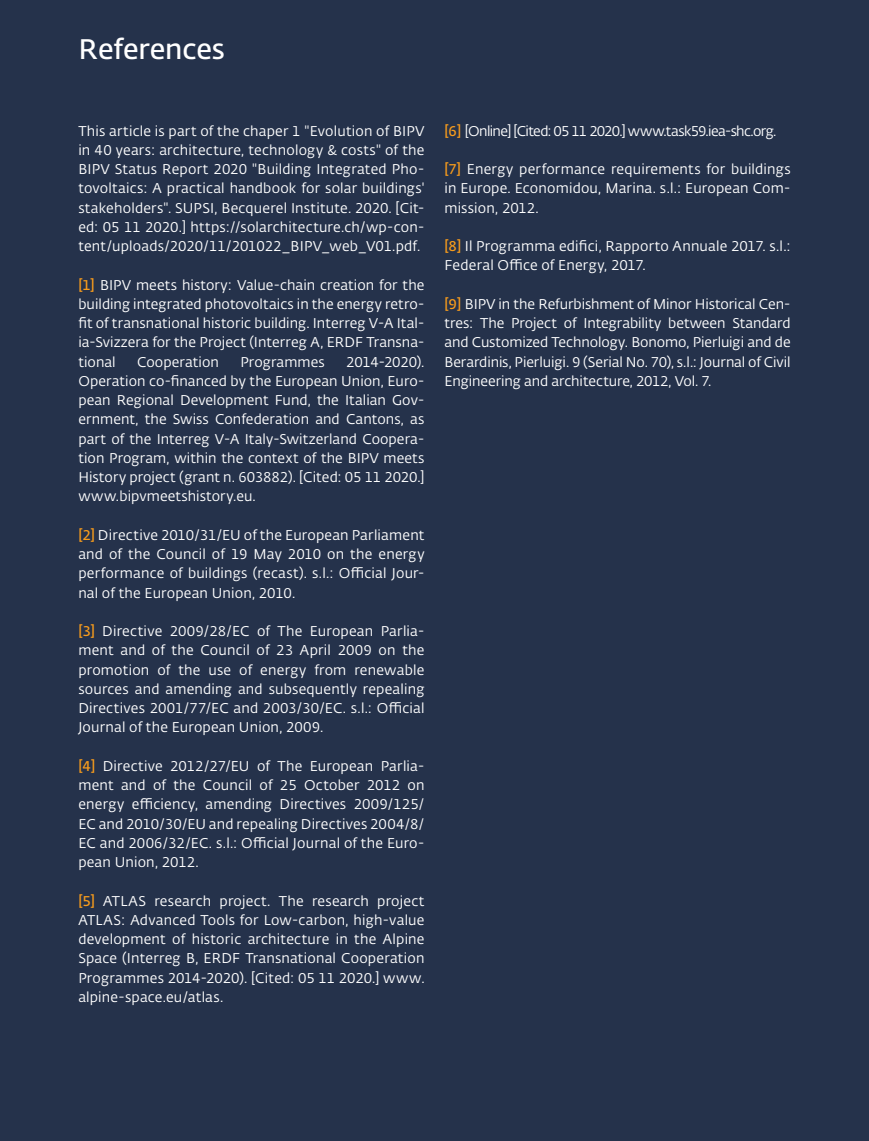
<style>
.page{position:relative;width:869px;height:1141px;background:#fff}
.page>*{position:absolute;margin:0;border:0;box-sizing:border-box;transform-origin:0 0}
.bandiera_2_colonne_b{font:600 28px "SUPSI Fedra Sans";letter-spacing:-.005em;color:#fff}
.bandiera_2_colonne_b-2{font:14px/19.2px "SUPSI Fedra Sans";letter-spacing:.01em;color:#fff;text-align:justify}
.bandiera_2_colonne_b-3{font:14px "SUPSI Fedra Sans";letter-spacing:-.045em;color:#fff}
.s1{font-weight:600;color:#f89c1c}
</style>
<div class="page">
<div style="left:0;top:0;width:868px;height:1141px;background:#25324b"></div>
<p class="bandiera_2_colonne_b" style="left:78px;top:32px;width:148px">References</p>
<p class="bandiera_2_colonne_b-2" style="left:78px;top:121px;width:347px">This article is part of the chaper 1 "Evolution of BIPV in 40 years: architecture, technology &amp; costs" of the BIPV Status Report 2020 "Building Integrated Pho&shy;tovoltaics: A practical handbook for solar buildings' stakeholders". SUPSI, Becquerel Institute. 2020. [Cit&shy;ed: 05 11 2020.] https://solarchitecture.ch/wp-con&shy;tent/uploads/2020/11/201022_BIPV_web_V01.pdf.</p>
<p class="bandiera_2_colonne_b-2" style="left:78px;top:275px;width:347px"><span class="s1">[1]</span> BIPV meets history: Value-chain creation for the building integrated photovoltaics in the energy retro&shy;fit of transnational historic building. Interreg V-A Ital&shy;ia-Svizzera for the Project (Interreg A, ERDF Transna&shy;tional</p>
<p class="bandiera_2_colonne_b-2" style="left:78px;top:352px;width:347px;text-indent:268px">2014-2020).<br>Operation co-financed by the European Union, Euro&shy;pean Regional Development Fund, the Italian Gov&shy;ernment, the Swiss Confederation and Cantons, as part of the Interreg V-A Italy-Switzerland Coopera&shy;tion Program, within the context of the BIPV meets History project (grant n. 603882). [Cited: 05 11 2020.] www.bipvmeetshistory.eu.</p>
<p class="bandiera_2_colonne_b-2" style="left:78px;top:525px;width:347px"><span class="s1">[2]</span> Directive 2010/31/EU of the European Parliament and of the Council of 19 May 2010 on the energy performance of buildings (recast). s.l.: Official Jour&shy;nal of the European Union, 2010.</p>
<p class="bandiera_2_colonne_b-2" style="left:78px;top:622px;width:347px"><span class="s1">[3]</span> Directive 2009/28/EC of The European Parlia&shy;ment and of the Council of 23 April 2009 on the promotion of the use of energy from renewable sources and amending and subsequently repealing Directives 2001/77/EC and 2003/30/EC. s.l.: Official Journal of the European Union, 2009.</p>
<p class="bandiera_2_colonne_b-2" style="left:78px;top:756px;width:347px"><span class="s1">[4]</span> Directive 2012/27/EU of The European Parlia&shy;ment and of the Council of 25 October 2012 on energy efficiency, amending Directives 2009/125/ EC and 2010/30/EU and repealing Directives 2004/8/ EC and 2006/32/EC. s.l.: Official Journal of the Euro&shy;pean Union, 2012.</p>
<p class="bandiera_2_colonne_b-2" style="left:78px;top:891px;width:347px"><span class="s1">[5]</span> ATLAS research project. The research project ATLAS: Advanced Tools for Low-carbon, high-value development of historic architecture in the Alpine Space (Interreg B, ERDF Transnational Cooperation Programmes 2014-2020). [Cited: 05 11 2020.] www. alpine-space.eu/atlas.</p>
<p class="bandiera_2_colonne_b-2" style="left:137px;top:352px;width:83px">Cooperation</p>
<p class="bandiera_2_colonne_b-2" style="left:240px;top:352px;width:86px">Programmes</p>
<p class="bandiera_2_colonne_b-3" style="left:444px;top:122px;width:333px"><span class="s1">[6]</span> [Online] [Cited: 05 11 2020.] www.task59.iea-shc.org.</p>
<p class="bandiera_2_colonne_b-2" style="left:444px;top:160px;width:347px"><span class="s1">[7]</span> Energy performance requirements for buildings in Europe. Economidou, Marina. s.l.: European Com&shy;mission, 2012.</p>
<p class="bandiera_2_colonne_b-2" style="left:444px;top:237px;width:347px"><span class="s1">[8]</span> Il Programma edifici, Rapporto Annuale 2017. s.l.:<br>Federal Office of Energy, 2017.</p>
<p class="bandiera_2_colonne_b-2" style="left:444px;top:294px;width:347px"><span class="s1">[9]</span> BIPV in the Refurbishment of Minor Historical Cen&shy;tres: The Project of Integrability between Standard and Customized Technology. Bonomo, Pierluigi and de Berardinis, Pierluigi. 9 (Serial No. 70), s.l.: Journal of Civil Engineering and architecture, 2012, Vol. 7.</p>
</div>
